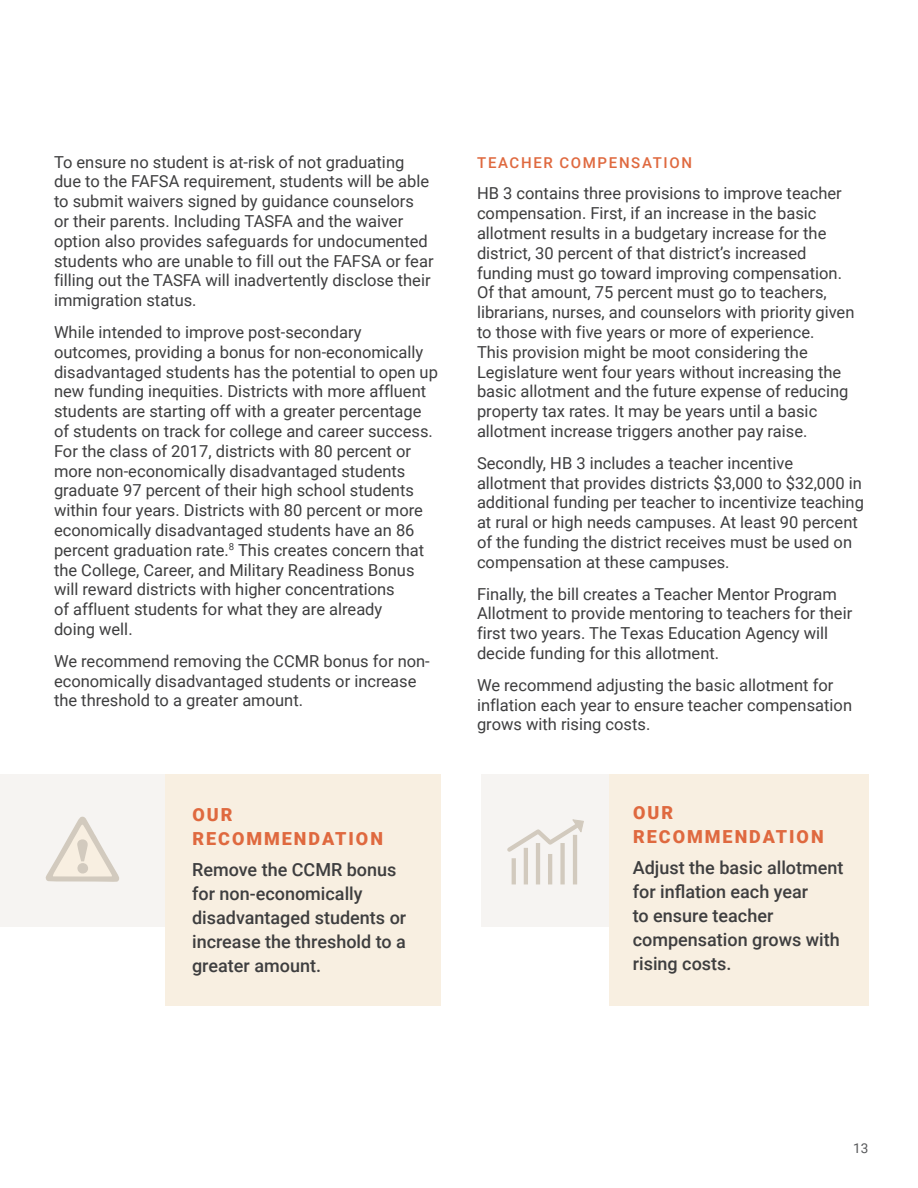
<style>
.page{position:relative;width:918px;height:1188px;background:#fff}
.page>*{position:absolute;margin:0;border:0;box-sizing:border-box;transform-origin:0 0}
.Heading_4{font:500 18px/24px "Roboto";color:#3e3e3f}
.Heading_4-2{font:900 18px/24px "Roboto";letter-spacing:.11em;color:#df693f}
.Body_Text_-_no_break{font:16.5px/19.8px "Roboto";color:#3e3e3f}
.Heading_3{font:500 15px "Roboto";letter-spacing:.11em;color:#df693f}
.t1{font:13.5px "Roboto";color:#57585a}
</style>
<div class="page">
<div style="left:0;top:774px;width:290px;height:152px;background:#f6f4f2"></div>
<div style="left:166px;top:774px;width:275px;height:231px;background:#f8efe1"></div>
<div style="left:481px;top:774px;width:236px;height:152px;background:#f6f4f2"></div>
<div style="left:609px;top:774px;width:259px;height:231px;background:#f8efe1"></div>
<svg style="left:46px;top:817px;width:73px;height:65px"></svg>
<hr style="left:524px;top:848px;width:4px;height:36px;background:#d2cabe">
<hr style="left:536px;top:843px;width:4px;height:41px;background:#d2cabe">
<hr style="left:548px;top:854px;width:4px;height:30px;background:#d2cabe">
<div style="left:560px;top:843px;width:5px;height:41px;background:#d2cabe"></div>
<hr style="left:573px;top:835px;width:4px;height:49px;background:#d2cabe">
<hr style="left:512px;top:858px;width:4px;height:26px;background:#d2cabe">
<svg style="left:507px;top:819px;width:77px;height:37px"></svg>
<p class="Body_Text_-_no_break" style="left:54px;top:151px;width:381px">To ensure no student is at-risk of not graduating due to the FAFSA requirement, students will be able to submit waivers signed by guidance counselors<br>or their parents. Including TASFA and the waiver option also provides safeguards for undocumented students who are unable to fill out the FAFSA or fear filling out the TASFA will inadvertently disclose their immigration status.</p>
<p class="Body_Text_-_no_break" style="left:54px;top:322px;width:385px">While intended to improve post-secondary outcomes, providing a bonus for non-economically disadvantaged students has the potential to open up new funding inequities. Districts with more affluent students are starting off with a greater percentage of students on track for college and career success.<br>For the class of 2017, districts with 80 percent or more non-economically disadvantaged students graduate 97 percent of their high school students within four years. Districts with 80 percent or more economically disadvantaged students have an 86 percent graduation rate.<sup>8</sup> This creates concern that the College, Career, and Military Readiness Bonus will reward districts with higher concentrations<br>of affluent students for what they are already<br>doing well.</p>
<p class="Body_Text_-_no_break" style="left:54px;top:651px;width:377px">We recommend removing the CCMR bonus for non&shy;economically disadvantaged students or increase the threshold to a greater amount.</p>
<p class="Heading_4-2" style="left:192px;top:802px;width:192px">OUR<br>RECOMMENDATION</p>
<p class="Heading_4" style="left:192px;top:857px;width:216px">Remove the CCMR bonus for non-economically disadvantaged students or increase the threshold to a greater amount.</p>
<p class="Heading_3" style="left:477px;top:152px;width:216px">TEACHER COMPENSATION</p>
<p class="Body_Text_-_no_break" style="left:477px;top:183px;width:379px">HB 3 contains three provisions to improve teacher compensation. First, if an increase in the basic allotment results in a budgetary increase for the district, 30 percent of that district’s increased funding must go toward improving compensation.<br>Of that amount, 75 percent must go to teachers, librarians, nurses, and counselors with priority given to those with five years or more of experience.<br>This provision might be moot considering the Legislature went four years without increasing the basic allotment and the future expense of reducing property tax rates. It may be years until a basic allotment increase triggers another pay raise.</p>
<p class="Body_Text_-_no_break" style="left:477px;top:453px;width:388px">Secondly, HB 3 includes a teacher incentive allotment that provides districts $3,000 to $32,000 in additional funding per teacher to incentivize teaching at rural or high needs campuses. At least 90 percent of the funding the district receives must be used on compensation at these campuses.</p>
<p class="Body_Text_-_no_break" style="left:477px;top:583px;width:377px">Finally, the bill creates a Teacher Mentor Program Allotment to provide mentoring to teachers for their first two years. The Texas Education Agency will decide funding for this allotment.</p>
<p class="Body_Text_-_no_break" style="left:477px;top:675px;width:377px">We recommend adjusting the basic allotment for inflation each year to ensure teacher compensation grows with rising costs.</p>
<p class="Heading_4-2" style="left:633px;top:800px;width:192px">OUR<br>RECOMMENDATION</p>
<p class="Heading_4" style="left:633px;top:855px;width:212px">Adjust the basic allotment for inflation each year<br>to ensure teacher compensation grows with rising costs.</p>
<p class="t1" style="left:853px;top:1139px;width:17px">13</p>
</div>
